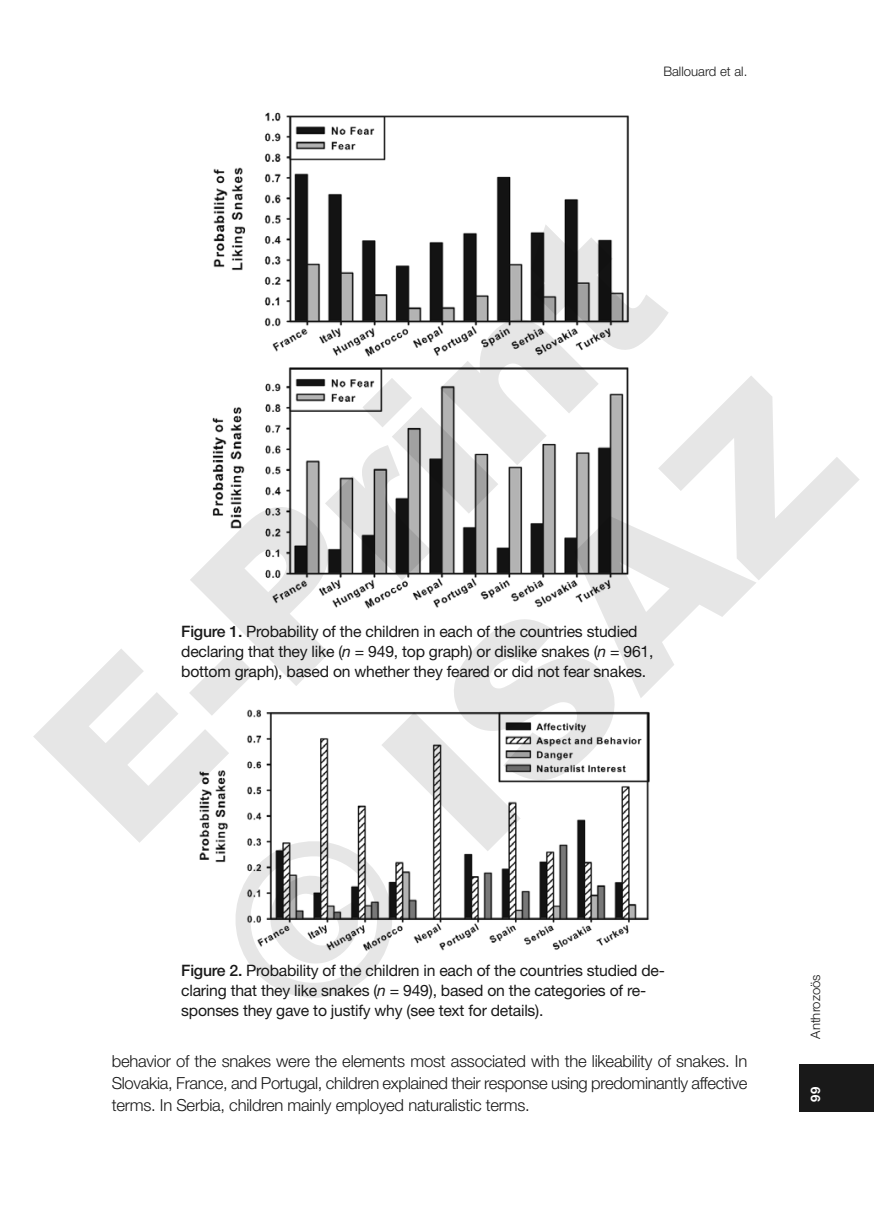
<style>
.page{position:relative;width:874px;height:1211px;background:#fff}
.page>*{position:absolute;margin:0;border:0;box-sizing:border-box;transform-origin:0 0}
.t1{font:900 210px/252px "Arial";color:rgb(0 0 0/.1)}
.t2{font:16.62px/21.9px "Helvetica Neue Light TT";letter-spacing:-.015em;color:#191919;text-align:justify}
.t3{font:15.75px/20.1px "Helvetica Neue";letter-spacing:-.015em;color:#191919}
.t4{font:13.12px "Helvetica Neue Light TT";color:#191919}
.t5{font:13.12px "Helvetica Neue Bold TT";color:#fff}
.s1{font-weight:500}
.s2{font-style:italic}
</style>
<div class="page">
<div style="left:799px;top:1063px;width:74px;height:48px;background:#191919"></div>
<img style="left:212px;top:112px;width:417px;height:497px">
<img style="left:199px;top:709px;width:451px;height:242px">
<p class="t4" style="left:663px;top:66px;width:85px">Ballouard et al.</p>
<h1 class="t1" style="left:-18px;top:707px;width:788px;rotate:-45deg">E-Print © ISAZ</h1>
<p class="t3" style="left:181px;top:622px;width:473px"><span class="s1">Figure 1.</span> Probability of the children in each of the countries studied declaring that they like (<span class="s2">n</span> = 949, top graph) or dislike snakes (<span class="s2">n</span> = 961, bottom graph), based on whether they feared or did not fear snakes.</p>
<p class="t3" style="left:181px;top:961px;width:485px"><span class="s1">Figure 2.</span> Probability of the children in each of the countries studied de&shy;claring that they like snakes (<span class="s2">n</span> = 949), based on the categories of re&shy;sponses they gave to justify why (see text for details).</p>
<p class="t4" style="left:810px;top:1038px;width:66px;rotate:-90deg">Anthrozoös</p>
<p class="t2" style="left:112px;top:1052px;width:636px">behavior of the snakes were the elements most associated with the likeability of snakes. In Slovakia, France, and Portugal, children explained their response using predominantly affective terms. In Serbia, children mainly employed naturalistic terms.</p>
<p class="t5" style="left:807px;top:1101px;width:16px;rotate:-90deg">99</p>
</div>
